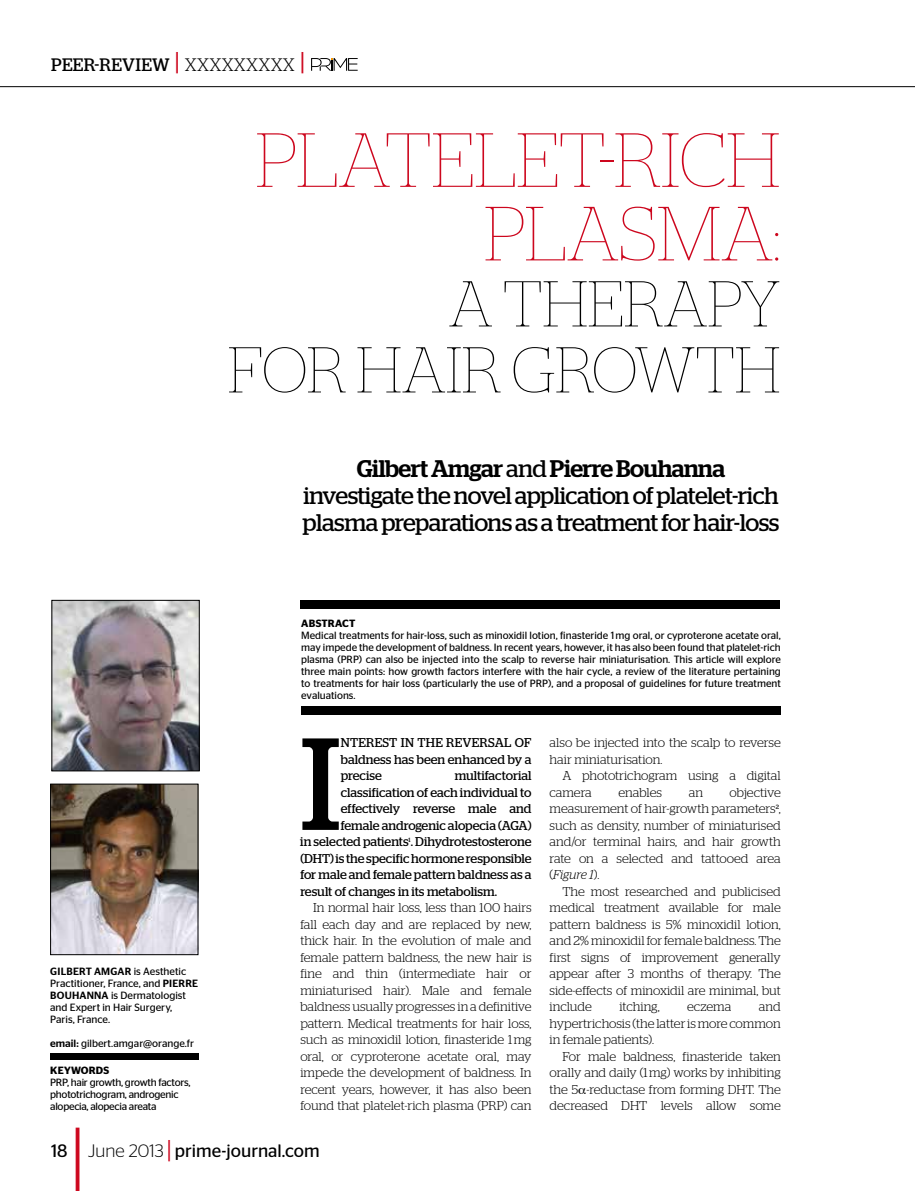
<style>
.page{position:relative;width:915px;height:1191px;background:#fff}
.page>*{position:absolute;margin:0;border:0;box-sizing:border-box;transform-origin:0 0}
.t1{font:130.65px "Stag";color:#000}
.t2{font:100 76.5px/73.5px "Stag";color:#cd071e;text-align:right}
.t3{font:100 64.5px/66px "Stag";color:#000;text-align:right}
.t4{font:24px/27px "Stag";letter-spacing:-.025em;color:#000;text-align:center}
.t5{font:18px "Stag Sans";color:#000}
.t6{font:18px "Stag";letter-spacing:.02em;color:#000}
.t7{font:300 12.75px/16.5px "Stag";color:#000;text-align:justify}
.t8{font:12.75px/16.5px "Stag";color:#000;text-align:justify}
.t9{font:10.5px/12px "Stag Sans";color:#000;text-align:justify}
.t10{font:10.5px/12px "Stag Sans";letter-spacing:-.025em;color:#000}
.t11{font:600 10.5px "Stag Sans";letter-spacing:.02em;color:#000}
.s1{font-weight:500;font-size:27px;color:#cd071e}
.s2{font-weight:300}
.s3{font-weight:500}
.s4{font-style:italic}
.s5{font-size:27px;color:#cd071e}
</style>
<div class="page">
<div style="left:50px;top:1054px;width:148px;height:6px;background:#000"></div>
<div style="left:300px;top:600px;width:479px;height:8px;background:#000"></div>
<div style="left:301px;top:706px;width:479px;height:8px;background:#000"></div>
<img style="left:53px;top:602px;width:144px;height:167px">
<div style="left:51px;top:600px;width:148px;height:171px;border:1px solid #000"></div>
<img style="left:52px;top:785px;width:144px;height:168px">
<div style="left:50px;top:783px;width:148px;height:172px;border:1px solid #000"></div>
<svg style="left:311px;top:58px;width:46px;height:13px"></svg>
<hr style="left:0;top:86px;width:914px;height:1px;background:#000">
<h3 class="t6" style="left:51px;top:54px;width:254px">peer-review <span class="s1">|</span> <span class="s2">xxxxxxxxx</span> <span class="s1">|</span></h3>
<h2 class="t2" style="left:256px;top:122px;width:526px">PLATELET-RICH<br>PLASMA:</h2>
<h3 class="t3" style="left:228px;top:270px;width:553px">A THERAPY<br>FOR HAIR GROWTH</h3>
<h3 class="t4" style="left:302px;top:454px;width:478px"><span class="s3">Gilbert Amgar</span> and <span class="s3">Pierre Bouhanna </span>investigate the novel application of platelet-rich plasma preparations as a treatment for hair-loss</h3>
<p class="t9" style="left:50px;top:965px;width:149px;text-align:left"><span class="s3">GILBERT AMGAR</span> is Aesthetic<br>Practitioner, France, and <span class="s3">PIERRE<br>BOUHANNA</span> is Dermatologist and Expert in Hair Surgery,<br>Paris, France.</p>
<p class="t9" style="left:50px;top:1037px;width:145px"><span class="s3">EMAIL:</span> gilbert.amgar@orange.fr</p>
<p class="t11" style="left:50px;top:1064px;width:60px">KEYWORDS</p>
<p class="t10" style="left:50px;top:1076px;width:142px">PRP, hair growth, growth factors, phototrichogram, androgenic alopecia, alopecia areata</p>
<p class="t11" style="left:301px;top:617px;width:56px">ABSTRACT</p>
<p class="t9" style="left:301px;top:629px;width:481px">Medical treatments for hair-loss, such as minoxidil lotion, finasteride 1mg oral, or cyproterone acetate oral, may impede the development of baldness. In recent years, however, it has also been found that platelet-rich plasma (PRP) can also be injected into the scalp to reverse hair miniaturisation. This article will explore three main points: how growth factors interfere with the hair cycle, a review of the literature pertaining to treatments for hair loss (particularly the use of PRP), and a proposal of guidelines for future treatment evaluations.</p>
<h1 class="t1" style="left:300px;top:708px;width:42px">I</h1>
<p class="t8" style="left:341px;top:734px;width:192px">nterest in the reversal of baldness has been enhanced by a precise</p>
<p class="t8" style="left:454px;top:767px;width:78px">multifactorial</p>
<p class="t8" style="left:341px;top:784px;width:192px">classification of each individual to</p>
<p class="t8" style="left:341px;top:800px;width:192px">effectively reverse male and</p>
<p class="t8" style="left:341px;top:817px;width:192px">female androgenic alopecia (AGA)</p>
<p class="t8" style="left:300px;top:833px;width:233px">in selected patients<sup>1</sup>. Dihydrotestosterone</p>
<p class="t8" style="left:300px;top:850px;width:233px">(DHT) is the specific hormone responsible</p>
<p class="t8" style="left:300px;top:866px;width:233px">for male and female pattern baldness as a</p>
<p class="t8" style="left:300px;top:883px;width:198px">result of changes in its metabolism.</p>
<p class="t7" style="left:300px;top:899px;width:233px;text-indent:13px">In normal hair loss, less than 100 hairs fall each day and are replaced by new, thick hair. In the evolution of male and female pattern baldness, the new hair is fine and thin (intermediate hair or miniaturised hair). Male and female baldness usually progresses in a definitive pattern. Medical treatments for hair loss, such as minoxidil lotion, finasteride 1 mg oral, or cyproterone acetate oral, may impede the development of baldness. In recent years, however, it has also been found that platelet-rich plasma (PRP) can</p>
<p class="t7" style="left:549px;top:734px;width:233px">also be injected into the scalp to reverse hair miniaturisation.</p>
<p class="t7" style="left:549px;top:767px;width:233px;text-indent:13px">A phototrichogram using a digital camera</p>
<p class="t7" style="left:549px;top:784px;width:233px;text-indent:180px">objective measurement of hair-growth parameters<sup>2</sup>, such as density, number of miniaturised and/or terminal hairs, and hair growth rate on a selected and tattooed area (<span class="s4">Figure 1</span>).</p>
<p class="t7" style="left:549px;top:883px;width:233px;text-indent:13px">The most researched and publicised medical treatment available for male pattern baldness is 5% minoxidil lotion, and 2% minoxidil for female baldness. The first signs of improvement generally appear after 3 months of therapy. The side-effects of minoxidil are minimal, but include</p>
<p class="t7" style="left:618px;top:784px;width:45px">enables</p>
<p class="t7" style="left:688px;top:784px;width:16px">an</p>
<p class="t7" style="left:549px;top:998px;width:233px;text-indent:209px">and hypertrichosis (the latter is more common in female patients).</p>
<p class="t7" style="left:549px;top:1048px;width:233px;text-indent:13px">For male baldness, finasteride taken orally and daily (1 mg) works by inhibiting the 5 -reductase from forming DHT. The decreased DHT levels allow some</p>
<p class="t7" style="left:619px;top:998px;width:42px">itching,</p>
<p class="t7" style="left:687px;top:998px;width:46px">eczema</p>
<h3 class="t5" style="left:51px;top:1141px;width:18px">18</h3>
<h3 class="t5" style="left:88px;top:1141px;width:233px"><span class="s2">June 2013</span> <span class="s5">|</span> prime-journal.com</h3>
</div>
